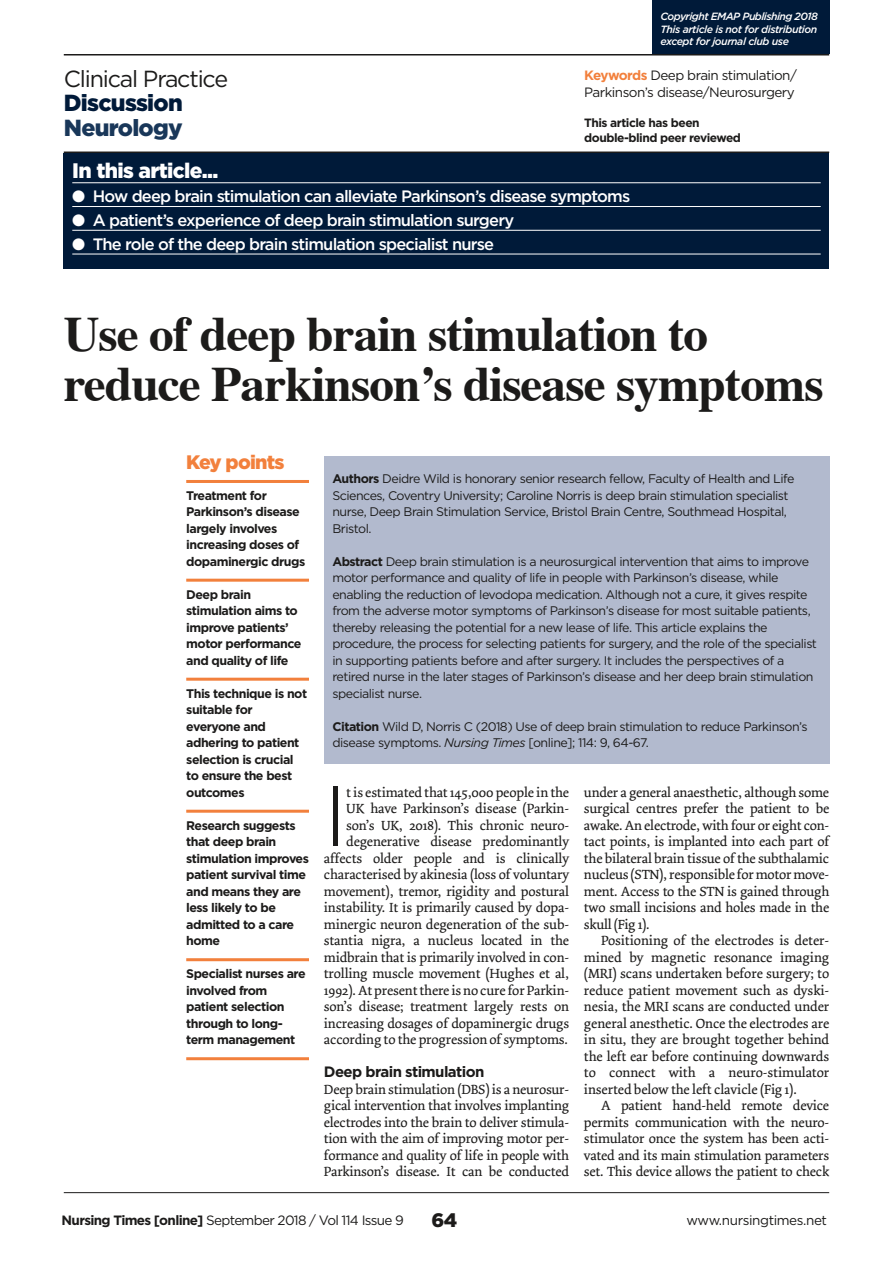
<style>
.page{position:relative;width:893px;height:1263px;background:#fff}
.page>*{position:absolute;margin:0;border:0;box-sizing:border-box;transform-origin:0 0}
.t1{font:300 84.6px "Gotham";color:#1c1b1a}
.t2{font:700 49.5px/49.5px "Times";letter-spacing:-.02em;color:#1c1b1a}
.t3{font:23.25px "Gotham";letter-spacing:-.05em;color:#1c1b1a}
.t4{font:900 23.25px "Gotham";letter-spacing:-.03em;color:#001a39}
.t5{font:900 23.25px "Gotham";letter-spacing:-.03em;color:#193759}
.t6{font:900 21px "Gotham";letter-spacing:-.03em;color:#fff}
.t7{font:900 19.5px "Gotham";letter-spacing:-.04em;color:#f2803c}
.t8{font:900 19.5px "Gotham";color:#1c1b1a}
.t9{font:500 16.5px "Gotham";letter-spacing:-.05em;color:#fff}
.t10{font:700 15px "Gotham";letter-spacing:-.04em;color:#1c1b1a}
.t11{font:13.95px/16.5px "Dolly";letter-spacing:-.01em;color:#1c1b1a;text-align:justify}
.t12{font:13.5px/16.5px "Gotham";letter-spacing:-.04em;color:#1c1b1a}
.t13{font:12.45px/16.5px "Gotham";letter-spacing:-.04em;color:#1c1b1a}
.t14{font:700 12.45px/16.5px "Gotham";letter-spacing:-.04em;color:#1c1b1a}
.t15{font:700 12px/14.2px "Gotham";letter-spacing:-.04em;color:#1c1b1a}
.t16{font:italic 500 10.5px/12.8px "Gotham";letter-spacing:-.04em;color:#fff;text-align:justify}
.s1{font-weight:700;color:#f2803c}
.s2{font-weight:700}
.s3{font-style:italic}
</style>
<div class="page">
<div style="left:652px;top:0;width:177px;height:54px;background:#001a39"></div>
<hr style="left:64px;top:152px;width:765px;height:1px;background:#1c1b1a">
<hr style="left:64px;top:54px;width:765px;height:2px;background:#1c1b1a">
<hr style="left:64px;top:1192px;width:765px;height:1px;background:#1c1b1a">
<hr style="left:186px;top:480px;width:123px;height:3px;background:#f2803c">
<hr style="left:186px;top:579px;width:123px;height:3px;background:#f2803c">
<hr style="left:186px;top:678px;width:123px;height:3px;background:#f2803c">
<hr style="left:186px;top:810px;width:123px;height:3px;background:#f2803c">
<hr style="left:186px;top:958px;width:123px;height:3px;background:#f2803c">
<hr style="left:186px;top:1057px;width:123px;height:3px;background:#f2803c">
<div style="left:324px;top:456px;width:505px;height:308px;background:#b2bace"></div>
<div style="left:64px;top:153px;width:765px;height:115px;background:#001a39"></div>
<hr style="left:72px;top:182px;width:749px;height:1px;background:#fff">
<hr style="left:72px;top:206px;width:749px;height:1px;background:#fff">
<hr style="left:72px;top:230px;width:749px;height:1px;background:#fff">
<hr style="left:72px;top:254px;width:749px;height:1px;background:#fff">
<h3 class="t3" style="left:64px;top:64px;width:166px">Clinical Practice</h3>
<h3 class="t4" style="left:64px;top:87px;width:121px">Discussion</h3>
<h3 class="t5" style="left:64px;top:112px;width:120px">Neurology</h3>
<p class="t16" style="left:660px;top:10px;width:159px">Copyright EMAP Publishing 2018<br>This article is not for distribution except for journal club use</p>
<p class="t12" style="left:584px;top:67px;width:214px"><span class="s1">Keywords</span> Deep brain stimulation/<br>Parkinson’s disease/Neurosurgery</p>
<p class="t15" style="left:584px;top:116px;width:158px">This article has been double-blind peer reviewed</p>
<h3 class="t6" style="left:72px;top:156px;width:148px">In this article...</h3>
<p class="t9" style="left:72px;top:185px;width:559px">● How deep brain stimulation can alleviate Parkinson’s disease symptoms</p>
<p class="t9" style="left:72px;top:209px;width:443px">● A patient’s experience of deep brain stimulation surgery</p>
<p class="t9" style="left:72px;top:233px;width:423px">● The role of the deep brain stimulation specialist nurse</p>
<h2 class="t2" style="left:64px;top:304px;width:761px">Use of deep brain stimulation to reduce Parkinson’s disease symptoms</h2>
<h3 class="t7" style="left:186px;top:449px;width:100px">Key points</h3>
<p class="t14" style="left:186px;top:487px;width:121px">Treatment for<br>Parkinson’s disease largely involves increasing doses of dopaminergic drugs</p>
<p class="t14" style="left:186px;top:586px;width:117px">Deep brain stimulation aims to improve patients’ motor performance and quality of life</p>
<p class="t14" style="left:186px;top:685px;width:123px">This technique is not suitable for everyone and adhering to patient selection is crucial to ensure the best outcomes</p>
<p class="t14" style="left:186px;top:817px;width:124px">Research suggests that deep brain stimulation improves patient survival time and means they are less likely to be admitted to a care home</p>
<p class="t14" style="left:186px;top:965px;width:121px">Specialist nurses are involved from patient selection through to long&shy;term management</p>
<p class="t13" style="left:332px;top:470px;width:464px"><span class="s2">Authors</span> Deidre Wild is honorary senior research fellow, Faculty of Health and Life Sciences, Coventry University; Caroline Norris is deep brain stimulation specialist nurse, Deep Brain Stimulation Service, Bristol Brain Centre, Southmead Hospital, Bristol.</p>
<p class="t13" style="left:332px;top:553px;width:486px"><span class="s2">Abstract</span> Deep brain stimulation is a neurosurgical intervention that aims to improve motor performance and quality of life in people with Parkinson’s disease, while enabling the reduction of levodopa medication. Although not a cure, it gives respite from the adverse motor symptoms of Parkinson’s disease for most suitable patients, thereby releasing the potential for a new lease of life. This article explains the procedure, the process for selecting patients for surgery, and the role of the specialist in supporting patients before and after surgery. It includes the perspectives of a retired nurse in the later stages of Parkinson’s disease and her deep brain stimulation specialist nurse.</p>
<p class="t13" style="left:332px;top:718px;width:477px"><span class="s2">Citation</span> Wild D, Norris C (2018) Use of deep brain stimulation to reduce Parkinson’s disease symptoms. <span class="s3">Nursing Times</span> [online]; 114: 9, 64-67.</p>
<p class="t11" style="left:324px;top:784px;width:247px;text-align:right">t is estimated that 145,000 people in the<br>UK have Parkinson’s disease (Parkin&shy;son’s UK, 2018). This chronic neuro&shy;degenerative disease predominantly affects older people and is clinically characterised by akinesia (loss of voluntary movement), tremor, rigidity and postural instability. It is primarily caused by dopa&shy;minergic neuron degeneration of the sub&shy;stantia nigra, a nucleus located in the midbrain that is primarily involved in con&shy;trolling muscle movement (Hughes et al, 1992). At present there is no cure for Parkin&shy;son’s disease; treatment largely rests on increasing dosages of dopaminergic drugs according to the progression of symptoms.</p>
<p class="t10" style="left:324px;top:1062px;width:162px">Deep brain stimulation</p>
<p class="t11" style="left:324px;top:1081px;width:247px">Deep brain stimulation (DBS) is a neurosur&shy;gical intervention that involves implanting electrodes into the brain to deliver stimula&shy;tion with the aim of improving motor per&shy;formance and quality of life in people with Parkinson’s disease. It can be conducted</p>
<h1 class="t1" style="left:324px;top:763px;width:25px">I</h1>
<p class="t11" style="left:584px;top:784px;width:247px">under a general anaesthetic, although some surgical centres prefer the patient to be awake. An electrode, with four or eight con&shy;tact points, is implanted into each part of the bilateral brain tissue of the subthalamic nucleus (STN), responsible for motor move&shy;ment. Access to the STN is gained through two small incisions and holes made in the skull (Fig 1).</p>
<p class="t11" style="left:584px;top:932px;width:247px;text-indent:17px">Positioning of the electrodes is deter&shy;mined by magnetic resonance imaging (MRI) scans undertaken before surgery; to reduce patient movement such as dyski&shy;nesia, the MRI scans are conducted under general anesthetic. Once the electrodes are in situ, they are brought together behind the left ear before continuing downwards to connect with a neuro-stimulator inserted below the left clavicle (Fig 1).</p>
<p class="t11" style="left:584px;top:1097px;width:247px;text-indent:17px">A patient hand-held remote device permits communication with the neuro&shy;stimulator once the system has been acti&shy;vated and its main stimulation parameters set. This device allows the patient to check</p>
<p class="t12" style="left:62px;top:1212px;width:344px"><span class="s2">Nursing Times [online]</span> September 2018 / Vol 114 Issue 9</p>
<h3 class="t8" style="left:431px;top:1207px;width:27px">64</h3>
<p class="t12" style="left:686px;top:1212px;width:142px">www.nursingtimes.net</p>
</div>
